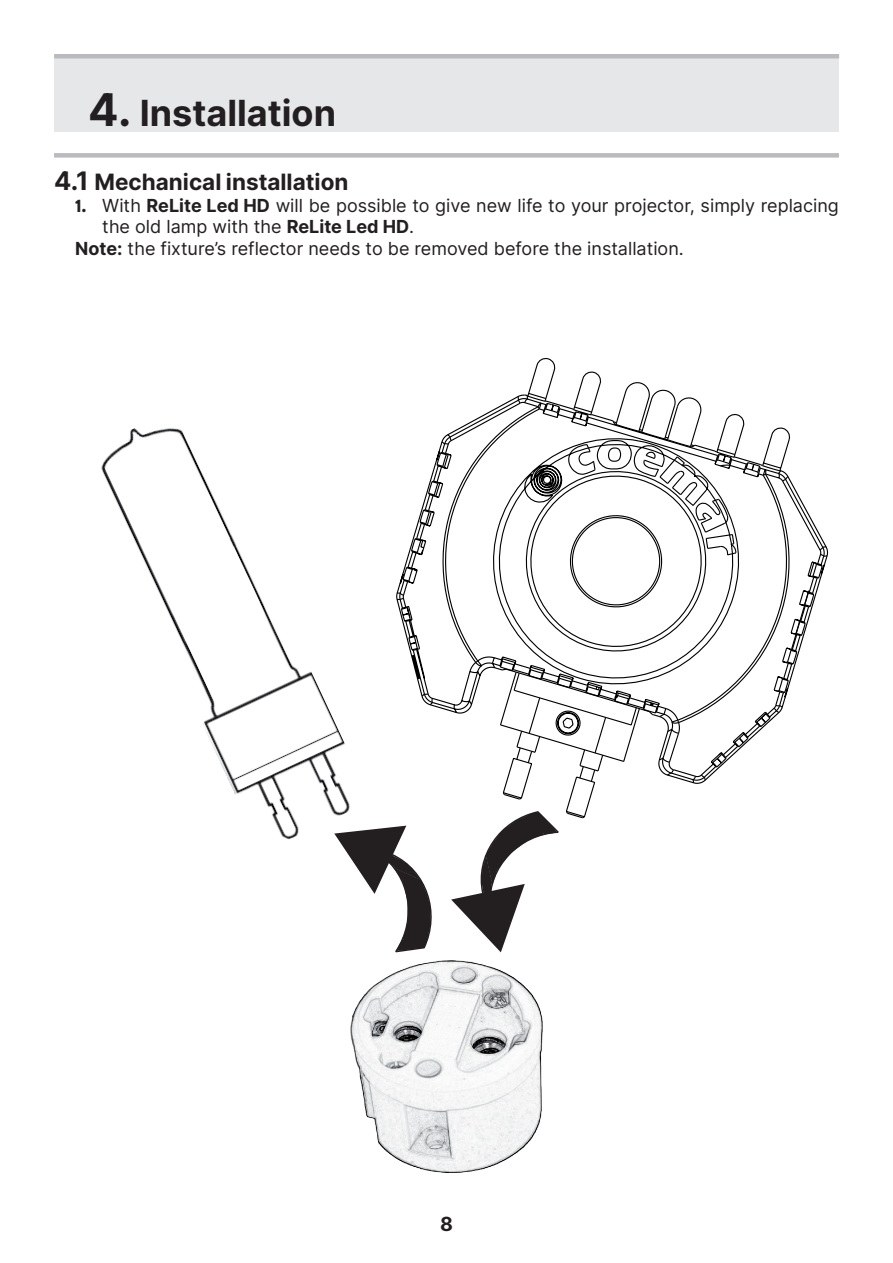
<style>
.page{position:relative;width:893px;height:1263px;background:#fff}
.page>*{position:absolute;margin:0;border:0;box-sizing:border-box;transform-origin:0 0}
.t1{font:700 36px "Inter";color:#231f20}
.t2{font:700 22.5px "Inter";color:#231f20}
.t3{font:700 19.5px "Inter";color:#231f20}
.t4{font:18px "Inter";color:#231f20}
.s1{font-size:45px}
.s2{font-size:25.5px}
.s3{font-family:"Brandon Grotesque";font-weight:900}
.s4{font-weight:700}
</style>
<div class="page">
<div style="left:54px;top:54px;width:785px;height:78px;background:#e6e7e9"></div>
<div style="left:54px;top:54px;width:785px;height:5px;background:#babbbe"></div>
<div style="left:54px;top:153px;width:785px;height:5px;background:#babbbe"></div>
<img style="left:101px;top:428px;width:249px;height:412px">
<img style="left:351px;top:961px;width:191px;height:211px">
<svg style="left:334px;top:826px;width:98px;height:127px"></svg>
<svg style="left:451px;top:819px;width:108px;height:133px"></svg>
<svg style="left:411px;top:504px;width:12px;height:196px"></svg>
<svg style="left:436px;top:357px;width:393px;height:462px"></svg>
<svg style="left:679px;top:413px;width:111px;height:143px"></svg>
<h1 class="t1" style="left:88px;top:87px;width:249px"><span class="s1">4.</span> Installation</h1>
<p class="t2" style="left:54px;top:165px;width:296px"><span class="s2">4.1</span> Mechanical installation</p>
<p class="t4" style="left:75px;top:192px;width:765px"><span class="s3">1.</span> With <span class="s4">ReLite Led HD</span> will be possible to give new life to your projector, simply replacing</p>
<p class="t4" style="left:102px;top:214px;width:313px">the old lamp with the <span class="s4">ReLite Led HD</span>.</p>
<p class="t4" style="left:75px;top:235px;width:610px"><span class="s4">Note:</span> the fixture’s reflector needs to be removed before the installation.</p>
<p class="t3" style="left:440px;top:1209px;width:14px">8</p>
</div>
